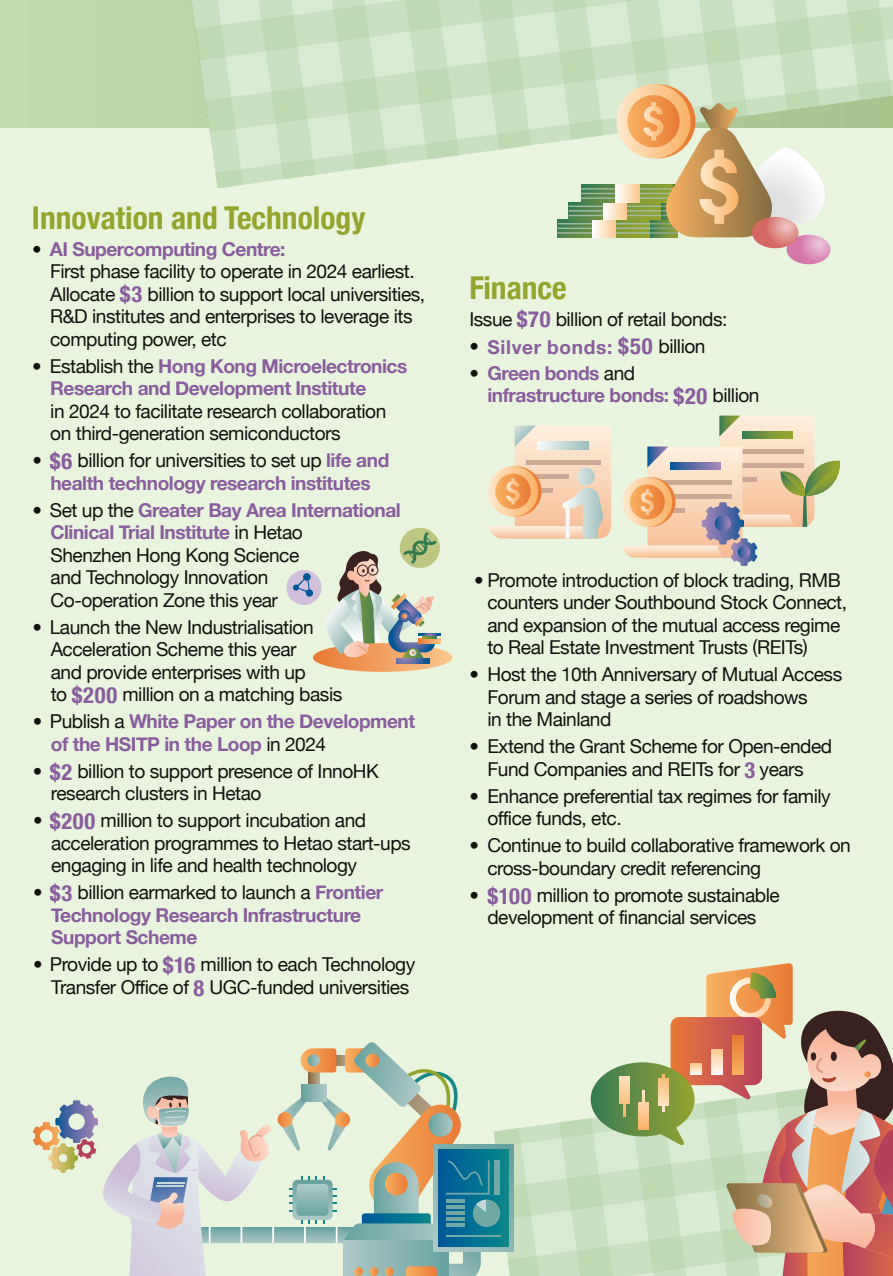
<style>
.page{position:relative;width:893px;height:1276px;background:#e9f4df}
.page>*{position:absolute;margin:0;border:0;box-sizing:border-box;transform-origin:0 0}
.t1{font:700 condensed 31.5px "Helvetica Neue";color:#94a52d}
.t2{font:19.12px/22.5px "Helvetica Neue";letter-spacing:-.025em;color:#12120d}
.t3{font:700 19.12px/22.5px "Helvetica Neue";letter-spacing:-.025em;color:#895d9e}
.t4{font:700 19.12px "Helvetica Neue";letter-spacing:.035em;color:#895d9e}
.s1{font-weight:500}
.s2{font-weight:700;color:#895d9e}
.s3{font-weight:700;font-stretch:condensed;font-size:22.5px;color:#895d9e}
.s4{font-weight:500;color:#12120d}
.s5{font-weight:400;color:#12120d}
.s6{font-stretch:condensed;font-size:22.5px}
</style>
<div class="page">
<div style="left:0;top:0;width:893px;height:128px;background:#bdd8ad"></div>
<svg style="left:191px;top:0;width:702px;height:264px"></svg>
<div style="left:287px;top:570px;width:35px;height:35px;background:#d0c0dc;border-radius:50%"></div>
<svg style="left:293px;top:527px;width:160px;height:145px"></svg>
<svg style="left:396px;top:659px;width:33px;height:4px"></svg>
<svg style="left:490px;top:425px;width:121px;height:113px;background:#edd3b7"></svg>
<svg style="left:623px;top:415px;width:217px;height:151px"></svg>
<svg style="left:33px;top:963px;width:860px;height:313px"></svg>
<h1 class="t1" style="left:32px;top:191px;width:335px">Innovation and Technology</h1>
<p class="t2" style="left:50px;top:239px;width:377px;text-indent:-18px"><span class="s1">•</span> <span class="s2">AI Supercomputing Centre:<br></span>First phase facility to operate in 2024 earliest.<br>Allocate <span class="s3">$3</span> billion to support local universities, R&amp;D institutes and enterprises to leverage its computing power, etc</p>
<p class="t3" style="left:50px;top:355px;width:359px;text-indent:-18px"><span class="s4">•</span> <span class="s5">Establish the</span> Hong Kong Microelectronics<br>Research and Development Institute</p>
<p class="t2" style="left:50px;top:401px;width:338px">in 2024 to facilitate research collaboration on third-generation semiconductors</p>
<p class="t3" style="left:32px;top:450px;width:358px;text-align:center"><span class="s4">•</span> <span class="s6">$6</span> <span class="s5">billion for universities to set up</span> life and health technology research institutes</p>
<p class="t2" style="left:50px;top:500px;width:352px;text-indent:-18px"><span class="s1">•</span> Set up the <span class="s2">Greater Bay Area International<br>Clinical Trial Institute</span> in Hetao<br>Shenzhen Hong Kong Science<br>and Technology Innovation<br>Co-operation Zone this year</p>
<p class="t2" style="left:51px;top:617px;width:293px;text-indent:-18px"><span class="s1">•</span> Launch the New Industrialisation Acceleration Scheme this year<br>and provide enterprises with up<br>to <span class="s3">$200</span> million on a matching basis</p>
<p class="t3" style="left:51px;top:711px;width:366px;text-indent:-18px"><span class="s4">•</span> <span class="s5">Publish a</span> White Paper on the Development of the HSITP in the Loop <span class="s5">in 2024</span></p>
<p class="t2" style="left:51px;top:761px;width:330px;text-indent:-18px"><span class="s1">•</span> <span class="s3">$2</span> billion to support presence of InnoHK research clusters in Hetao</p>
<p class="t2" style="left:51px;top:810px;width:361px;text-indent:-18px"><span class="s1">•</span> <span class="s3">$200</span> million to support incubation and acceleration programmes to Hetao start-ups engaging in life and health technology</p>
<p class="t3" style="left:51px;top:882px;width:334px;text-indent:-18px"><span class="s4">•</span> <span class="s6">$3</span> <span class="s5">billion earmarked to launch a</span> Frontier<br>Technology Research Infrastructure<br>Support Scheme</p>
<p class="t2" style="left:51px;top:954px;width:366px;text-indent:-18px"><span class="s1">•</span> Provide up to <span class="s3">$16</span> million to each Technology<br>Transfer Office of <span class="s3">8</span> UGC-funded universities</p>
<h1 class="t1" style="left:469px;top:261px;width:99px">Finance</h1>
<p class="t2" style="left:469px;top:309px;width:260px">Issue <span class="s3">$70</span> billion of retail bonds:</p>
<p class="t4" style="left:469px;top:333px;width:238px"><span class="s4">•</span> Silver bonds: <span class="s6">$50</span> <span class="s5">billion</span></p>
<p class="t3" style="left:487px;top:362px;width:274px;text-indent:-18px"><span class="s4">•</span> Green bonds <span class="s5">and<br></span>infrastructure bonds: <span class="s6">$20</span> <span class="s5">billion</span></p>
<p class="t2" style="left:487px;top:570px;width:361px;text-indent:-13px"><span class="s1">•</span> Promote introduction of block trading, RMB counters under Southbound Stock Connect, and expansion of the mutual access regime to Real Estate Investment Trusts (REITs)</p>
<p class="t2" style="left:487px;top:664px;width:356px;text-indent:-18px"><span class="s1">•</span> Host the 10th Anniversary of Mutual Access<br>Forum and stage a series of roadshows<br>in the Mainland</p>
<p class="t2" style="left:469px;top:736px;width:364px;text-align:center"><span class="s1">•</span> Extend the Grant Scheme for Open-ended<br>Fund Companies and REITs for <span class="s3">3</span> years</p>
<p class="t2" style="left:487px;top:786px;width:345px;text-indent:-18px"><span class="s1">•</span> Enhance preferential tax regimes for family office funds, etc.</p>
<p class="t2" style="left:487px;top:835px;width:365px;text-indent:-18px"><span class="s1">•</span> Continue to build collaborative framework on cross-boundary credit referencing</p>
<p class="t2" style="left:469px;top:885px;width:312px;text-align:center"><span class="s1">•</span> <span class="s3">$100</span> million to promote sustainable development of financial services</p>
</div>
